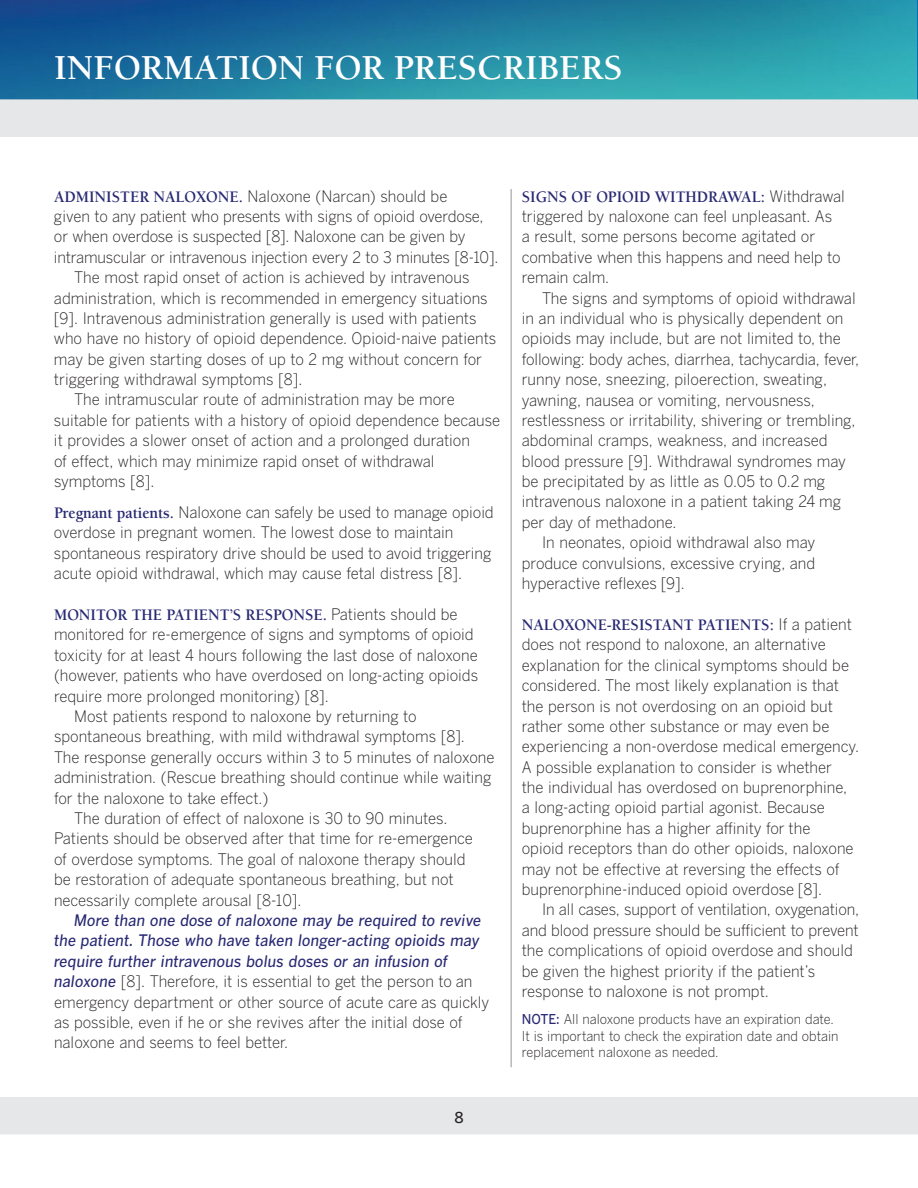
<style>
.page{position:relative;width:918px;height:1188px;background:#fff}
.page>*{position:absolute;margin:0;border:0;box-sizing:border-box;transform-origin:0 0}
.t1{font:700 36px "Berkeley";color:#fff}
.t2{font:700 16.5px "Berkeley";color:#282973;scale:.95 1}
.t3{font:300 15.75px/20.4px "Benton Gothic";color:#231f20;scale:.95 1}
.t4{font:300 13.5px/16.5px "Benton Gothic";color:#231f20;scale:.95 1}
.s1{font-family:"Berkeley";font-weight:700;font-size:16.5px;color:#282973}
.s2{font-family:"Benton Gothic";font-weight:300;font-size:15.75px;color:#231f20}
.s3{font-weight:500;font-style:italic;color:#282973}
.s4{font-weight:500;color:#282973}
</style>
<div class="page">
<hr style="left:511px;top:189px;width:1px;height:878px;background:#939598">
<svg style="left:0;top:0;width:918px;height:100px;background:#2282a3"></svg>
<div style="left:0;top:100px;width:918px;height:37px;background:#e6e7e9"></div>
<div style="left:0;top:1097px;width:918px;height:37px;background:#e6e7e9"></div>
<h1 class="t1" style="left:54px;top:48px;width:570px">INFORMATION FOR PRESCRIBERS</h1>
<p class="t3" style="left:54px;top:185px;width:469px"><span class="s1">ADMINISTER NALOXONE.</span> Naloxone (Narcan) should be<br>given to any patient who presents with signs of opioid overdose, or when overdose is suspected [8]. Naloxone can be given by intramuscular or intravenous injection every 2 to 3 minutes [8-10].</p>
<p class="t3" style="left:54px;top:267px;width:467px;text-indent:20px">The most rapid onset of action is achieved by intravenous administration, which is recommended in emergency situations [9]. Intravenous administration generally is used with patients who have no history of opioid dependence. Opioid-naive patients may be given starting doses of up to 2 mg without concern for triggering withdrawal symptoms [8].</p>
<p class="t3" style="left:54px;top:389px;width:471px;text-indent:20px">The intramuscular route of administration may be more suitable for patients with a history of opioid dependence because it provides a slower onset of action and a prolonged duration<br>of effect, which may minimize rapid onset of withdrawal symptoms [8].</p>
<p class="t3" style="left:54px;top:502px;width:464px"><span class="s1">Pregnant patients.</span> Naloxone can safely be used to manage opioid overdose in pregnant women. The lowest dose to maintain spontaneous respiratory drive should be used to avoid triggering acute opioid withdrawal, which may cause fetal distress [8].</p>
<p class="t2" style="left:54px;top:606px;width:426px">MONITOR THE PATIENT’S RESPONSE. <span class="s2">Patients should be</span></p>
<p class="t3" style="left:54px;top:624px;width:448px">monitored for re-emergence of signs and symptoms of opioid toxicity for at least 4 hours following the last dose of naloxone (however, patients who have overdosed on long-acting opioids require more prolonged monitoring) [8].</p>
<p class="t3" style="left:54px;top:706px;width:465px;text-indent:20px">Most patients respond to naloxone by returning to spontaneous breathing, with mild withdrawal symptoms [8].<br>The response generally occurs within 3 to 5 minutes of naloxone administration. (Rescue breathing should continue while waiting for the naloxone to take effect.)</p>
<p class="t3" style="left:54px;top:808px;width:442px;text-indent:20px">The duration of effect of naloxone is 30 to 90 minutes.<br>Patients should be observed after that time for re-emergence of overdose symptoms. The goal of naloxone therapy should be restoration of adequate spontaneous breathing, but not necessarily complete arousal [8-10].</p>
<p class="t3" style="left:54px;top:910px;width:460px;text-indent:20px"><span class="s3">More than one dose of naloxone may be required to revive the patient. Those who have taken longer-acting opioids may require further intravenous bolus doses or an infusion of naloxone</span> [8]. Therefore, it is essential to get the person to an emergency department or other source of acute care as quickly as possible, even if he or she revives after the initial dose of naloxone and seems to feel better.</p>
<p class="t2" style="left:522px;top:188px;width:342px">SIGNS OF OPIOID WITHDRAWAL: <span class="s2">Withdrawal</span></p>
<p class="t3" style="left:522px;top:206px;width:337px">triggered by naloxone can feel unpleasant. As a result, some persons become agitated or combative when this happens and need help to remain calm.</p>
<p class="t3" style="left:522px;top:287px;width:357px;text-indent:20px">The signs and symptoms of opioid withdrawal in an individual who is physically dependent on opioids may include, but are not limited to, the following: body aches, diarrhea, tachycardia, fever, runny nose, sneezing, piloerection, sweating, yawning, nausea or vomiting, nervousness, restlessness or irritability, shivering or trembling, abdominal cramps, weakness, and increased blood pressure [9]. Withdrawal syndromes may be precipitated by as little as 0.05 to 0.2 mg intravenous naloxone in a patient taking 24 mg per day of methadone.</p>
<p class="t3" style="left:522px;top:532px;width:311px;text-align:justify;text-indent:20px">In neonates, opioid withdrawal also may produce convulsions, excessive crying, and hyperactive reflexes [9].</p>
<p class="t2" style="left:522px;top:616px;width:349px">NALOXONE-RESISTANT PATIENTS: <span class="s2">If a patient</span></p>
<p class="t3" style="left:522px;top:634px;width:357px">does not respond to naloxone, an alternative explanation for the clinical symptoms should be considered. The most likely explanation is that the person is not overdosing on an opioid but rather some other substance or may even be experiencing a non-overdose medical emergency.<br>A possible explanation to consider is whether<br>the individual has overdosed on buprenorphine, a long-acting opioid partial agonist. Because buprenorphine has a higher affinity for the<br>opioid receptors than do other opioids, naloxone may not be effective at reversing the effects of buprenorphine-induced opioid overdose [8].</p>
<p class="t3" style="left:522px;top:899px;width:357px;text-indent:20px">In all cases, support of ventilation, oxygenation, and blood pressure should be sufficient to prevent the complications of opioid overdose and should be given the highest priority if the patient’s response to naloxone is not prompt.</p>
<p class="t4" style="left:522px;top:1011px;width:335px"><span class="s4">NOTE:</span> All naloxone products have an expiration date.<br>It is important to check the expiration date and obtain replacement naloxone as needed.</p>
</div>
